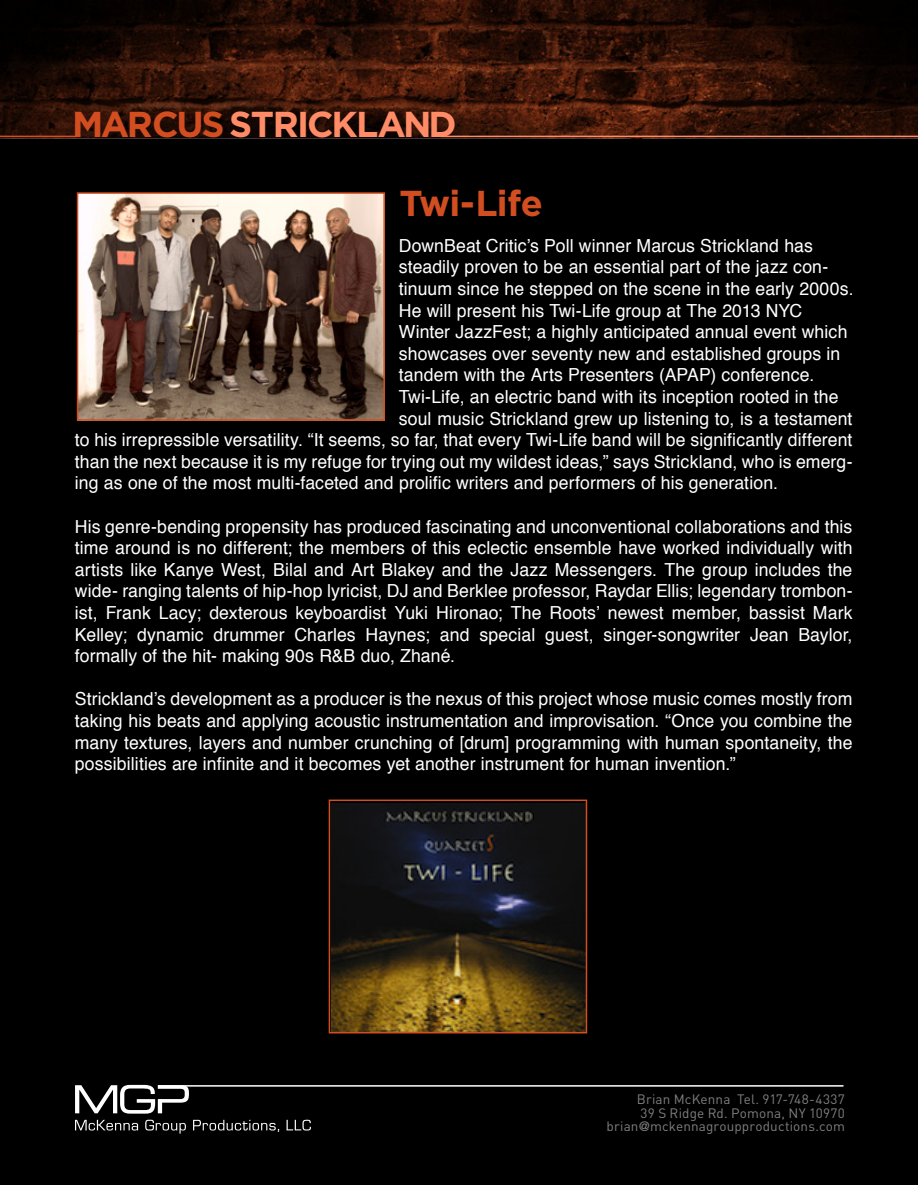
<style>
.page{position:relative;width:918px;height:1188px;background:#fff}
.page>*{position:absolute;margin:0;border:0;box-sizing:border-box;transform-origin:0 0}
.t1{font:700 36px/79.1px "Gotham";letter-spacing:-.05em;color:#d24e20}
.t2{font:18px/21.6px "Helvetica";letter-spacing:.005em;color:#fff;text-align:justify}
.t3{font:13.5px/13.5px "DIN";letter-spacing:.01em;color:#808080;text-align:right}
.s1{color:#ff8c66}
.s2{font-family:"DIN Engschrift"}
</style>
<div class="page">
<div style="left:0;top:0;width:918px;height:1185px;background:#000"></div>
<img style="left:0;top:0;width:918px;height:138px">
<svg style="left:75px;top:1120px;width:63px;height:11px"></svg>
<svg style="left:145px;top:1120px;width:41px;height:14px"></svg>
<svg style="left:193px;top:1120px;width:86px;height:12px"></svg>
<svg style="left:287px;top:1120px;width:24px;height:11px"></svg>
<svg style="left:75px;top:1085px;width:114px;height:29px"></svg>
<hr style="left:0;top:136px;width:77px;height:1px;background:#d24e20">
<hr style="left:441px;top:136px;width:477px;height:1px;background:#ff8c66">
<hr style="left:158px;top:1085px;width:685px;height:2px;background:#fff">
<img style="left:332px;top:803px;width:252px;height:227px">
<img style="left:80px;top:195px;width:302px;height:223px">
<div style="left:77px;top:192px;width:308px;height:229px;border:2px solid #d24e20"></div>
<div style="left:329px;top:800px;width:258px;height:233px;border:2px solid #d24e20"></div>
<h1 class="t1" style="left:400px;top:84px;width:145px;text-indent:-327px">MARCUS <span class="s1">STRICKLAND<br></span>Twi-Life</h1>
<p class="t2" style="left:399px;top:235px;width:416px">DownBeat Critic’s Poll winner Marcus Strickland has</p>
<p class="t2" style="left:399px;top:257px;width:431px">steadily proven to be an essential part of the jazz con-</p>
<p class="t2" style="left:399px;top:278px;width:456px">tinuum since he stepped on the scene in the early 2000s.</p>
<p class="t2" style="left:399px;top:300px;width:405px">He will present his Twi-Life group at The 2013 NYC</p>
<p class="t2" style="left:399px;top:322px;width:450px">Winter JazzFest; a highly anticipated annual event which</p>
<p class="t2" style="left:399px;top:343px;width:443px">showcases over seventy new and established groups in</p>
<p class="t2" style="left:399px;top:365px;width:417px">tandem with the Arts Presenters (APAP) conference.</p>
<p class="t2" style="left:399px;top:386px;width:441px">Twi-Life, an electric band with its inception rooted in the</p>
<p class="t2" style="left:399px;top:408px;width:455px">soul music Strickland grew up listening to, is a testament</p>
<p class="t2" style="left:75px;top:430px;width:779px">to his irrepressible versatility. “It seems, so far, that every Twi-Life band will be significantly different</p>
<p class="t2" style="left:75px;top:451px;width:779px">than the next because it is my refuge for trying out my wildest ideas,” says Strickland, who is emerg-</p>
<p class="t2" style="left:75px;top:473px;width:705px">ing as one of the most multi-faceted and prolific writers and performers of his generation.</p>
<p class="t2" style="left:75px;top:516px;width:779px">His genre-bending propensity has produced fascinating and unconventional collaborations and this time around is no different; the members of this eclectic ensemble have worked individually with artists like Kanye West, Bilal and Art Blakey and the Jazz Messengers. The group includes the wide- ranging talents of hip-hop lyricist, DJ and Berklee professor, Raydar Ellis; legendary trombon&shy;ist, Frank Lacy; dexterous keyboardist Yuki Hironao; The Roots’ newest member, bassist Mark Kelley; dynamic drummer Charles Haynes; and special guest, singer-songwriter Jean Baylor, formally of the hit- making 90s R&amp;B duo, Zhané.</p>
<p class="t2" style="left:75px;top:689px;width:779px">Strickland’s development as a producer is the nexus of this project whose music comes mostly from taking his beats and applying acoustic instrumentation and improvisation. “Once you combine the many textures, layers and number crunching of [drum] programming with human spontaneity, the possibilities are infinite and it becomes yet another instrument for human invention.”</p>
<p class="t3" style="left:607px;top:1092px;width:240px">Brian McKenna Tel. 917-748-4337<br>39 S Ridge Rd. Pomona, NY 10970 brian<span class="s2">@</span>mckennagroupproductions.com</p>
</div>
